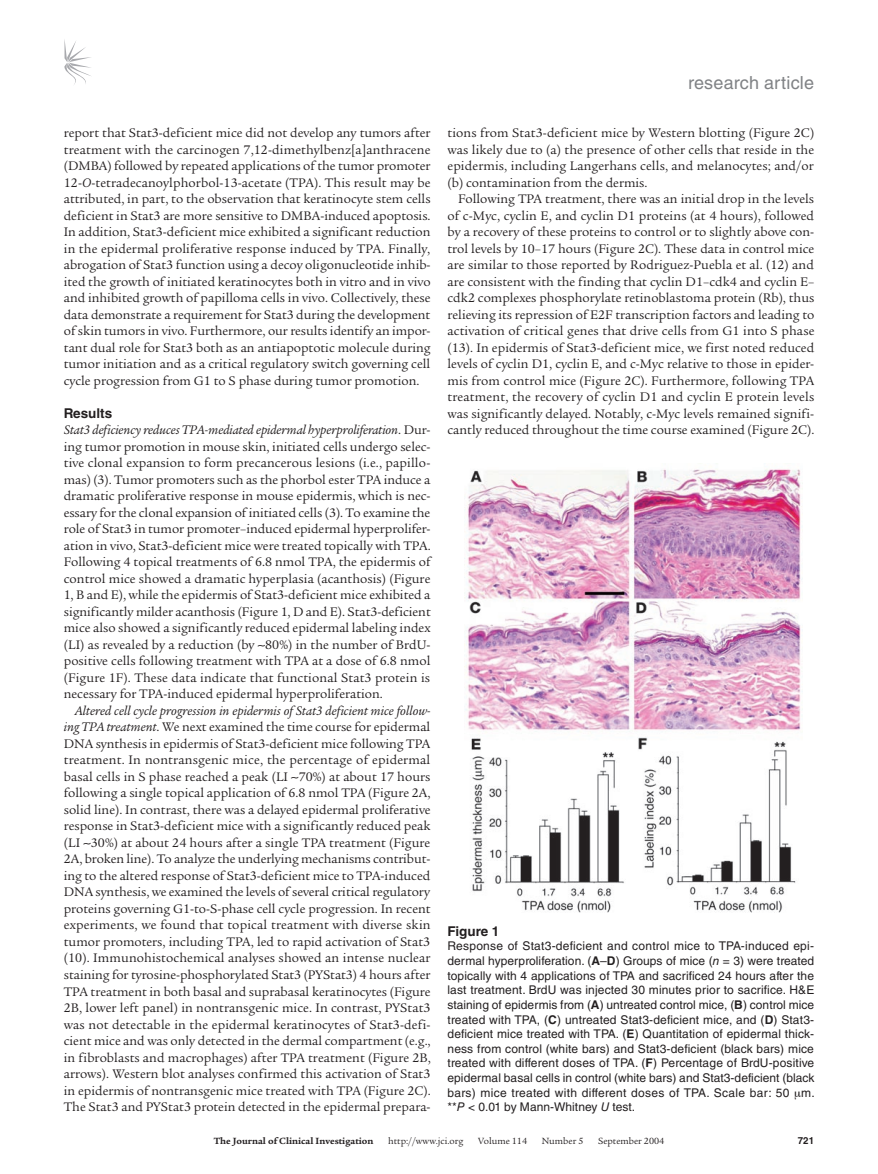
<style>
.page{position:relative;width:878px;height:1174px;background:#fff}
.page>*{position:absolute;margin:0;border:0;box-sizing:border-box;transform-origin:0 0}
.t1{font:18px "Helvetica LT Std";letter-spacing:.01em;color:#808285}
.t2{font:13.5px/16.5px "Legacy Serif Std";color:#231f20;text-align:justify}
.t3{font:700 13.5px "Helvetica LT Std";color:#231f20}
.t4{font:12px/14.7px "Helvetica LT Std";letter-spacing:.025em;color:#231f20;text-align:justify}
.t5{font:9.75px "Legacy Serif Std";color:#231f20}
.t6{font:700 9.75px "Legacy Serif Std";color:#231f20}
.t7{font:700 9.75px "Helvetica LT Std";color:#231f20}
.s1{font-style:italic}
.s2{font-weight:700}
</style>
<div class="page">
<svg style="left:64px;top:39px;width:27px;height:46px"></svg>
<img style="left:464px;top:469px;width:338px;height:444px">
<p class="t2" style="left:64px;top:125px;width:368px">report that Stat3-deficient mice did not develop any tumors after treatment with the carcinogen 7,12-dimethylbenz[a]anthracene (DMBA) followed by repeated applications of the tumor promoter 12-<span class="s1">O</span>-tetradecanoylphorbol-13-acetate (TPA). This result may be attributed, in part, to the observation that keratinocyte stem cells deficient in Stat3 are more sensitive to DMBA-induced apoptosis.<br>In addition, Stat3-deficient mice exhibited a significant reduction in the epidermal proliferative response induced by TPA. Finally, abrogation of Stat3 function using a decoy oligonucleotide inhib&shy;ited the growth of initiated keratinocytes both in vitro and in vivo and inhibited growth of papilloma cells in vivo. Collectively, these data demonstrate a requirement for Stat3 during the development of skin tumors in vivo. Furthermore, our results identify an impor&shy;tant dual role for Stat3 both as an antiapoptotic molecule during tumor initiation and as a critical regulatory switch governing cell cycle progression from G1 to S phase during tumor promotion.</p>
<p class="t3" style="left:64px;top:405px;width:50px">Results</p>
<p class="t2" style="left:64px;top:422px;width:368px"><span class="s1">Stat3 deficiency reduces TPA-mediated epidermal hyperproliferation</span>. Dur&shy;ing tumor promotion in mouse skin, initiated cells undergo selec&shy;tive clonal expansion to form precancerous lesions (i.e., papillo&shy;mas) (3). Tumor promoters such as the phorbol ester TPA induce a dramatic proliferative response in mouse epidermis, which is nec&shy;essary for the clonal expansion of initiated cells (3). To examine the role of Stat3 in tumor promoter–induced epidermal hyperprolifer&shy;ation in vivo, Stat3-deficient mice were treated topically with TPA.<br>Following 4 topical treatments of 6.8 nmol TPA, the epidermis of control mice showed a dramatic hyperplasia (acanthosis) (Figure 1, B and E), while the epidermis of Stat3-deficient mice exhibited a significantly milder acanthosis (Figure 1, D and E). Stat3-deficient mice also showed a significantly reduced epidermal labeling index (LI) as revealed by a reduction (by ∼80%) in the number of BrdU&shy;positive cells following treatment with TPA at a dose of 6.8 nmol (Figure 1F). These data indicate that functional Stat3 protein is necessary for TPA-induced epidermal hyperproliferation.</p>
<p class="t2" style="left:64px;top:702px;width:368px;text-indent:11px"><span class="s1">Altered cell cycle progression in epidermis of Stat3 deficient mice follow&shy;ing TPA treatment</span>. We next examined the time course for epidermal DNA synthesis in epidermis of Stat3-deficient mice following TPA treatment. In nontransgenic mice, the percentage of epidermal basal cells in S phase reached a peak (LI ∼70%) at about 17 hours following a single topical application of 6.8 nmol TPA (Figure 2A, solid line). In contrast, there was a delayed epidermal proliferative response in Stat3-deficient mice with a significantly reduced peak (LI ∼30%) at about 24 hours after a single TPA treatment (Figure 2A, broken line). To analyze the underlying mechanisms contribut&shy;ing to the altered response of Stat3-deficient mice to TPA-induced DNA synthesis, we examined the levels of several critical regulatory proteins governing G1-to-S-phase cell cycle progression. In recent experiments, we found that topical treatment with diverse skin tumor promoters, including TPA, led to rapid activation of Stat3 (10). Immunohistochemical analyses showed an intense nuclear staining for tyrosine-phosphorylated Stat3 (PYStat3) 4 hours after TPA treatment in both basal and suprabasal keratinocytes (Figure 2B, lower left panel) in nontransgenic mice. In contrast, PYStat3 was not detectable in the epidermal keratinocytes of Stat3-defi&shy;cient mice and was only detected in the dermal compartment (e.g., in fibroblasts and macrophages) after TPA treatment (Figure 2B, arrows). Western blot analyses confirmed this activation of Stat3 in epidermis of nontransgenic mice treated with TPA (Figure 2C).<br>The Stat3 and PYStat3 protein detected in the epidermal prepara-</p>
<h1 class="t1" style="left:688px;top:72px;width:127px">research article</h1>
<p class="t2" style="left:447px;top:125px;width:368px">tions from Stat3-deficient mice by Western blotting (Figure 2C) was likely due to (a) the presence of other cells that reside in the epidermis, including Langerhans cells, and melanocytes; and/or (b) contamination from the dermis.</p>
<p class="t2" style="left:447px;top:191px;width:368px;text-indent:11px">Following TPA treatment, there was an initial drop in the levels of c-Myc, cyclin E, and cyclin D1 proteins (at 4 hours), followed by a recovery of these proteins to control or to slightly above con&shy;trol levels by 10–17 hours (Figure 2C). These data in control mice are similar to those reported by Rodriguez-Puebla et al. (12) and are consistent with the finding that cyclin D1–cdk4 and cyclin E– cdk2 complexes phosphorylate retinoblastoma protein (Rb), thus relieving its repression of E2F transcription factors and leading to activation of critical genes that drive cells from G1 into S phase (13). In epidermis of Stat3-deficient mice, we first noted reduced levels of cyclin D1, cyclin E, and c-Myc relative to those in epider&shy;mis from control mice (Figure 2C). Furthermore, following TPA treatment, the recovery of cyclin D1 and cyclin E protein levels was significantly delayed. Notably, c-Myc levels remained signifi&shy;cantly reduced throughout the time course examined (Figure 2C).</p>
<p class="t3" style="left:447px;top:922px;width:53px">Figure 1</p>
<p class="t4" style="left:447px;top:938px;width:369px">Response of Stat3-deficient and control mice to TPA-induced epi&shy;dermal hyperproliferation. (<span class="s2">A</span>–<span class="s2">D</span>) Groups of mice (<span class="s1">n</span> = 3) were treated topically with 4 applications of TPA and sacrificed 24 hours after the last treatment. BrdU was injected 30 minutes prior to sacrifice. H&amp;E staining of epidermis from (<span class="s2">A</span>) untreated control mice, (<span class="s2">B</span>) control mice treated with TPA, (<span class="s2">C</span>) untreated Stat3-deficient mice, and (<span class="s2">D</span>) Stat3- deficient mice treated with TPA. (<span class="s2">E</span>) Quantitation of epidermal thick&shy;ness from control (white bars) and Stat3-deficient (black bars) mice treated with different doses of TPA. (<span class="s2">F</span>) Percentage of BrdU-positive epidermal basal cells in control (white bars) and Stat3-deficient (black bars) mice treated with different doses of TPA. Scale bar: 50 m. **<span class="s1">P</span> &lt; 0.01 by Mann-Whitney <span class="s1">U</span> test.</p>
<p class="t6" style="left:214px;top:1135px;width:161px">The Journal of Clinical Investigation</p>
<p class="t5" style="left:388px;top:1135px;width:77px">http://www.jci.org</p>
<p class="t5" style="left:478px;top:1135px;width:50px">Volume 114</p>
<p class="t5" style="left:542px;top:1135px;width:43px">Number 5</p>
<p class="t5" style="left:598px;top:1135px;width:68px">September 2004</p>
<p class="t7" style="left:797px;top:1134px;width:18px">721</p>
</div>
